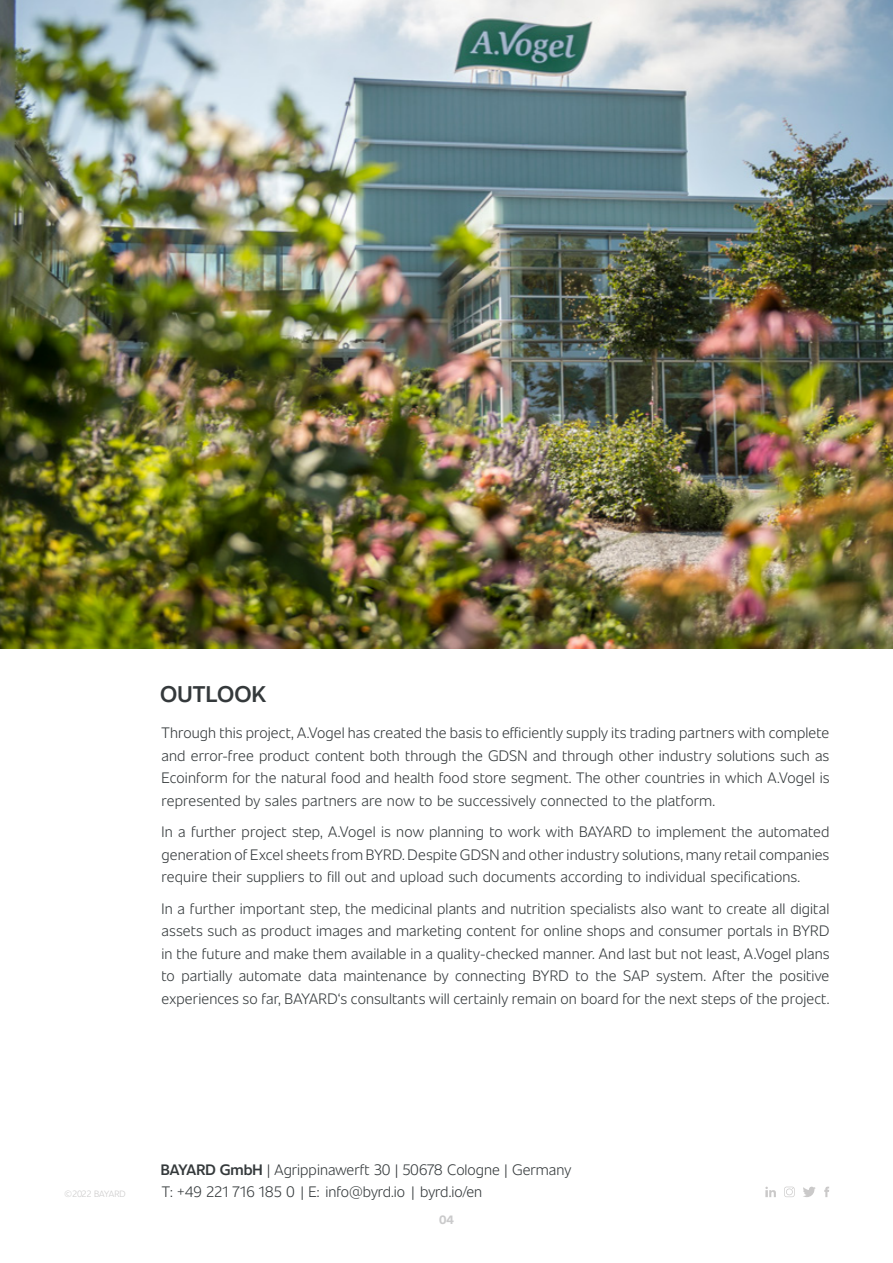
<style>
.page{position:relative;width:893px;height:1263px;background:#fff}
.page>*{position:absolute;margin:0;border:0;box-sizing:border-box;transform-origin:0 0}
.t1{font:600 22.5px "Unitext";letter-spacing:.01em;color:#34393b}
.t2{font:300 15px/22.5px "Unitext";letter-spacing:.005em;color:#34393b;text-align:justify}
.t3{font:700 12px "Unitext";color:#cacacb}
.t4{font:300 9px "Unitext";color:#cac9c9}
.s1{font-weight:600}
</style>
<div class="page">
<img style="left:0;top:0;width:893px;height:648px">
<svg style="left:824px;top:1187px;width:5px;height:10px"></svg>
<svg style="left:784px;top:1187px;width:11px;height:10px"></svg>
<svg style="left:803px;top:1187px;width:13px;height:10px"></svg>
<svg style="left:765px;top:1187px;width:11px;height:10px"></svg>
<h1 class="t1" style="left:160px;top:678px;width:107px">OUTLOOK</h1>
<p class="t2" style="left:162px;top:720px;width:669px">Through this project, A.Vogel has created the basis to efficiently supply its trading partners with complete and error-free product content both through the GDSN and through other industry solutions such as Ecoinform for the natural food and health food store segment. The other countries in which A.Vogel is represented by sales partners are now to be successively connected to the platform.</p>
<p class="t2" style="left:162px;top:819px;width:669px">In a further project step, A.Vogel is now planning to work with BAYARD to implement the automated generation of Excel sheets from BYRD. Despite GDSN and other industry solutions, many retail companies require their suppliers to fill out and upload such documents according to individual specifications.</p>
<p class="t2" style="left:162px;top:896px;width:669px">In a further important step, the medicinal plants and nutrition specialists also want to create all digital assets such as product images and marketing content for online shops and consumer portals in BYRD in the future and make them available in a quality-checked manner. And last but not least, A.Vogel plans to partially automate data maintenance by connecting BYRD to the SAP system. After the positive experiences so far, BAYARD‘s consultants will certainly remain on board for the next steps of the project.</p>
<p class="t2" style="left:161px;top:1157px;width:412px"><span class="s1">BAYARD GmbH</span> | Agrippinawerft 30 | 50678 Cologne | Germany</p>
<p class="t4" style="left:65px;top:1187px;width:63px">©2022 BAYARD</p>
<p class="t2" style="left:162px;top:1179px;width:322px">T: +49 221 716 185 0 | E: info@byrd.io | byrd.io/en</p>
<p class="t3" style="left:439px;top:1211px;width:16px">04</p>
</div>
